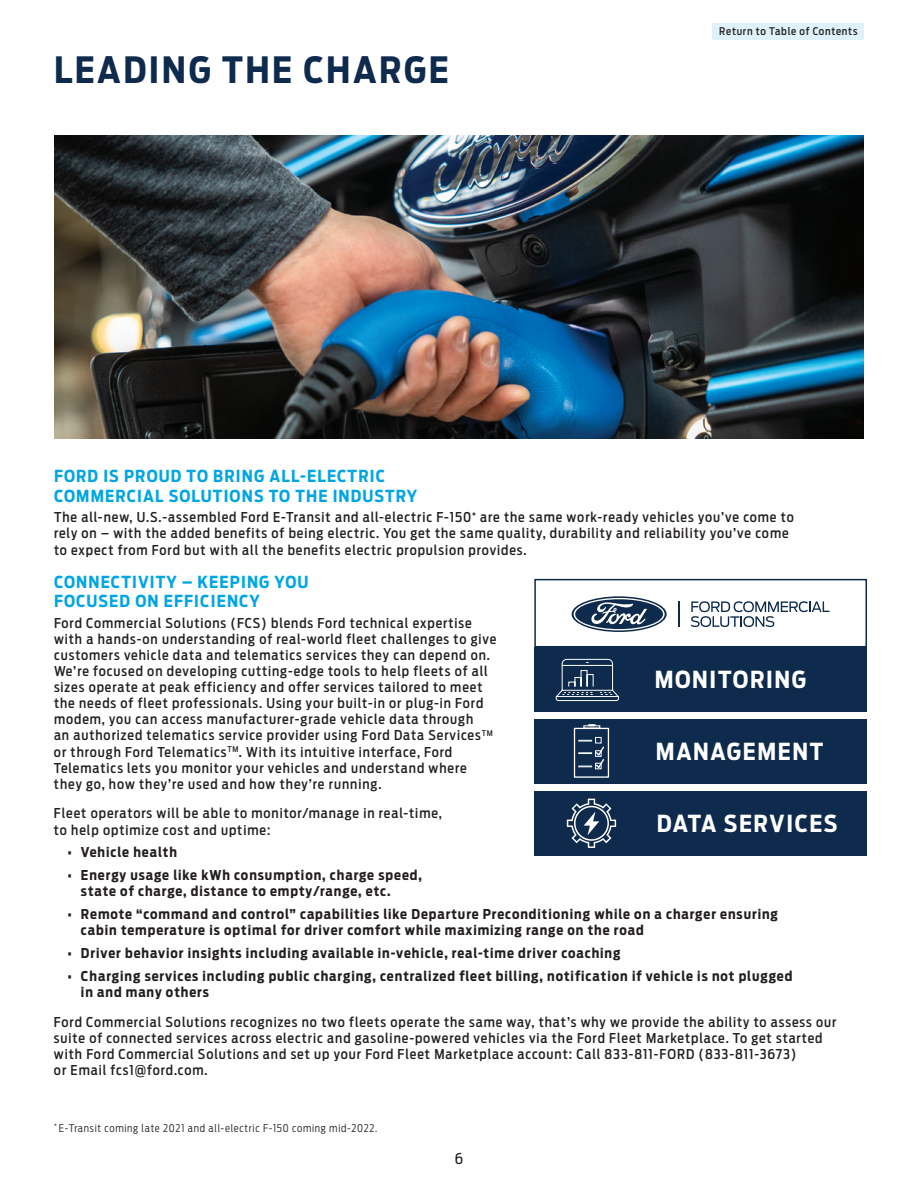
<style>
.page{position:relative;width:918px;height:1188px;background:#fff}
.page>*{position:absolute;margin:0;border:0;box-sizing:border-box;transform-origin:0 0}
.t1{font:700 36px "Ford Antenna Cond";letter-spacing:.07em;color:#0e2a4c}
.t2{font:700 23.4px "Ford Antenna Cond";letter-spacing:.07em;color:#fff}
.t3{font:700 16.5px/19.5px "Ford Antenna Cond";letter-spacing:.07em;color:#00a5e3}
.t4{font:15px "Ford Antenna Cond";color:#231f20}
.t5{font:500 13.5px/16px "Ford Antenna Cond";letter-spacing:.07em;color:#231f20}
.t6{font:700 13.5px/16px "Ford Antenna Cond";letter-spacing:.07em;color:#231f20}
.t7{font:300 10.5px "Ford Antenna Cond";letter-spacing:.07em;color:#231f20}
.t8{font:500 10.5px "Ford Antenna Cond";letter-spacing:.07em;color:#231f20}
</style>
<div class="page">
<div style="left:713px;top:23px;width:151px;height:16px;background:#dff1fa"></div>
<img style="left:54px;top:135px;width:810px;height:303px">
<div style="left:534px;top:719px;width:333px;height:65px;background:#0e2a4c"></div>
<div style="left:534px;top:791px;width:333px;height:65px;background:#0e2a4c"></div>
<div style="left:534px;top:647px;width:333px;height:65px;background:#0e2a4c"></div>
<div style="left:534px;top:579px;width:333px;height:68px;border:2px solid #0e2a4c"></div>
<svg style="left:572px;top:596px;width:95px;height:36px"></svg>
<svg style="left:574px;top:598px;width:91px;height:32px"></svg>
<svg style="left:691px;top:601px;width:139px;height:26px"></svg>
<svg style="left:679px;top:601px;width:1px;height:26px"></svg>
<svg style="left:578px;top:737px;width:26px;height:33px"></svg>
<svg style="left:555px;top:659px;width:64px;height:42px"></svg>
<div style="left:574px;top:728px;width:35px;height:50px;border:1px solid #fff"></div>
<svg style="left:588px;top:724px;width:8px;height:2px"></svg>
<svg style="left:567px;top:799px;width:49px;height:49px"></svg>
<h2 class="t1" style="left:54px;top:37px;width:396px">LEADING THE CHARGE</h2>
<p class="t8" style="left:719px;top:22px;width:140px">Return to Table of Contents</p>
<h3 class="t3" style="left:54px;top:465px;width:365px">FORD IS PROUD TO BRING ALL-ELECTRIC<br>COMMERCIAL SOLUTIONS TO THE INDUSTRY</h3>
<p class="t5" style="left:54px;top:508px;width:741px">The all-new, U.S.-assembled Ford E-Transit and all-electric F-150<sup>*</sup> are the same work-ready vehicles you’ve come to rely on – with the added benefits of being electric. You get the same quality, durability and reliability you’ve come to expect from Ford but with all the benefits electric propulsion provides.</p>
<h3 class="t3" style="left:54px;top:570px;width:256px">CONNECTIVITY – KEEPING YOU<br>FOCUSED ON EFFICIENCY</h3>
<p class="t5" style="left:54px;top:613px;width:444px">Ford Commercial Solutions (FCS) blends Ford technical expertise with a hands-on understanding of real-world fleet challenges to give customers vehicle data and telematics services they can depend on.<br>We’re focused on developing cutting-edge tools to help fleets of all sizes operate at peak efficiency and offer services tailored to meet the needs of fleet professionals. Using your built-in or plug-in Ford modem, you can access manufacturer-grade vehicle data through<br>an authorized telematics service provider using Ford Data Services<sup>TM </sup>or through Ford Telematics<sup>TM</sup>. With its intuitive interface, Ford Telematics lets you monitor your vehicles and understand where they go, how they’re used and how they’re running.</p>
<p class="t5" style="left:54px;top:804px;width:389px">Fleet operators will be able to monitor/manage in real-time, to help optimize cost and uptime:</p>
<p class="t6" style="left:67px;top:843px;width:111px">• Vehicle health</p>
<p class="t6" style="left:81px;top:866px;width:343px;text-indent:-14px">• Energy usage like kWh consumption, charge speed, state of charge, distance to empty/range, etc.</p>
<p class="t6" style="left:81px;top:905px;width:699px;text-indent:-14px">• Remote “command and control” capabilities like Departure Preconditioning while on a charger ensuring cabin temperature is optimal for driver comfort while maximizing range on the road</p>
<p class="t6" style="left:67px;top:944px;width:555px">• Driver behavior insights including available in-vehicle, real-time driver coaching</p>
<p class="t6" style="left:81px;top:967px;width:713px;text-indent:-13px">• Charging services including public charging, centralized fleet billing, notification if vehicle is not plugged in and many others</p>
<p class="t5" style="left:54px;top:1012px;width:784px">Ford Commercial Solutions recognizes no two fleets operate the same way, that’s why we provide the ability to assess our suite of connected services across electric and gasoline-powered vehicles via the Ford Fleet Marketplace. To get started with Ford Commercial Solutions and set up your Ford Fleet Marketplace account: Call 833-811-FORD (833-811-3673)<br>or Email fcs1@ford.com.</p>
<p class="t2" style="left:655px;top:658px;width:153px">MONITORING</p>
<p class="t2" style="left:656px;top:731px;width:169px">MANAGEMENT</p>
<p class="t2" style="left:657px;top:803px;width:182px">DATA SERVICES</p>
<p class="t7" style="left:54px;top:1119px;width:325px"><sup>*</sup> E-Transit coming late 2021 and all-electric F-150 coming mid-2022.</p>
<p class="t4" style="left:455px;top:1146px;width:10px">6</p>
</div>
